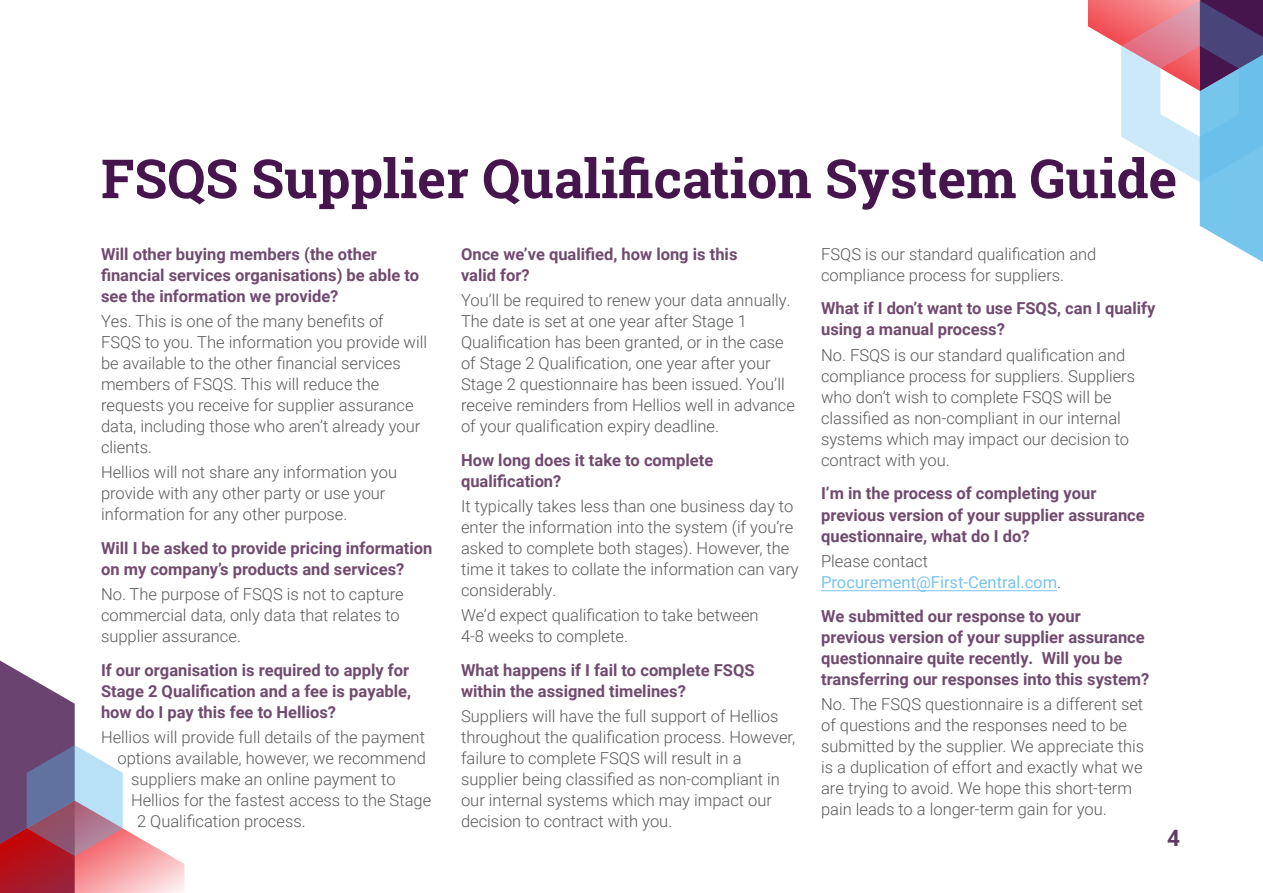
<style>
.page{position:relative;width:1263px;height:893px;background:#fff}
.page>*{position:absolute;margin:0;border:0;box-sizing:border-box;transform-origin:0 0}
.t1{font:700 54px "Roboto Slab";color:#46154e}
.t2{font:700 22.5px "Roboto";color:#5e3a66}
.t3{font:300 16.5px/21px "Roboto";color:#58595b}
.t4{font:700 16.5px/21px "Roboto";color:#714a6f}
.t5{font:16.5px/21px "Roboto";color:#7ac3ec}
.s1{font-weight:300;color:#58595b}
</style>
<div class="page">
<svg style="left:1088px;top:0;width:175px;height:262px"></svg>
<svg style="left:0;top:660px;width:184px;height:233px"></svg>
<hr style="left:821px;top:590px;width:236px;height:1px;background:#7ac3ec">
<h1 class="t1" style="left:101px;top:142px;width:1078px">FSQS Supplier Qualification System Guide</h1>
<p class="t4" style="left:101px;top:243px;width:320px">Will other buying members (the other financial services organisations) be able to see the information we provide?</p>
<p class="t3" style="left:101px;top:310px;width:328px">Yes. This is one of the many benefits of FSQS to you. The information you provide will be available to the other financial services members of FSQS. This will reduce the requests you receive for supplier assurance data, including those who aren’t already your clients.</p>
<p class="t3" style="left:101px;top:461px;width:298px">Hellios will not share any information you provide with any other party or use your information for any other purpose.</p>
<p class="t4" style="left:101px;top:537px;width:333px">Will I be asked to provide pricing information on my company’s products and services?</p>
<p class="t3" style="left:101px;top:583px;width:304px">No. The purpose of FSQS is not to capture commercial data, only data that relates to supplier assurance.</p>
<p class="t4" style="left:101px;top:659px;width:312px;text-align:justify">If our organisation is required to apply for Stage 2 Qualification and a fee is payable, how do I pay this fee to Hellios?</p>
<p class="t3" style="left:101px;top:726px;width:325px">Hellios will provide full details of the payment</p>
<p class="t3" style="left:118px;top:747px;width:310px">options available, however, we recommend</p>
<p class="t3" style="left:131px;top:768px;width:266px">suppliers make an online payment to</p>
<p class="t3" style="left:131px;top:789px;width:302px">Hellios for the fastest access to the Stage</p>
<p class="t3" style="left:137px;top:810px;width:170px">2 Qualification process.</p>
<p class="t4" style="left:461px;top:243px;width:278px">Once we’ve qualified, how long is this valid for?</p>
<p class="t3" style="left:461px;top:289px;width:335px">You’ll be required to renew your data annually.<br>The date is set at one year after Stage 1<br>Qualification has been granted, or in the case of Stage 2 Qualification, one year after your Stage 2 questionnaire has been issued. You’ll receive reminders from Hellios well in advance of your qualification expiry deadline.</p>
<p class="t4" style="left:461px;top:449px;width:254px">How long does it take to complete qualification?</p>
<p class="t3" style="left:461px;top:495px;width:339px">It typically takes less than one business day to enter the information into the system (if you’re asked to complete both stages). However, the time it takes to collate the information can vary considerably.</p>
<p class="t3" style="left:461px;top:604px;width:299px">We’d expect qualification to take between<br>4-8 weeks to complete.</p>
<p class="t4" style="left:461px;top:659px;width:295px">What happens if I fail to complete FSQS within the assigned timelines?</p>
<p class="t3" style="left:461px;top:705px;width:336px">Suppliers will have the full support of Hellios throughout the qualification process. However, failure to complete FSQS will result in a supplier being classified as non-compliant in our internal systems which may impact our decision to contract with you.</p>
<p class="t3" style="left:821px;top:243px;width:277px">FSQS is our standard qualification and compliance process for suppliers.</p>
<p class="t4" style="left:821px;top:297px;width:336px">What if I don’t want to use FSQS, can I qualify using a manual process?</p>
<p class="t3" style="left:821px;top:344px;width:315px">No. FSQS is our standard qualification and compliance process for suppliers. Suppliers who don’t wish to complete FSQS will be classified as non-compliant in our internal systems which may impact our decision to contract with you.</p>
<p class="t4" style="left:821px;top:482px;width:325px">I’m in the process of completing your previous version of your supplier assurance questionnaire, what do I do?</p>
<p class="t5" style="left:821px;top:550px;width:241px"><span class="s1">Please contact<br></span>Procurement@First-Central.com<span class="s1">.</span></p>
<p class="t4" style="left:821px;top:604px;width:330px">We submitted our response to your<br>previous version of your supplier assurance questionnaire quite recently. Will you be transferring our responses into this system?</p>
<p class="t3" style="left:821px;top:693px;width:325px">No. The FSQS questionnaire is a different set of questions and the responses need to be submitted by the supplier. We appreciate this is a duplication of effort and exactly what we are trying to avoid. We hope this short-term pain leads to a longer-term gain for you.</p>
<h2 class="t2" style="left:1167px;top:822px;width:14px">4</h2>
</div>
